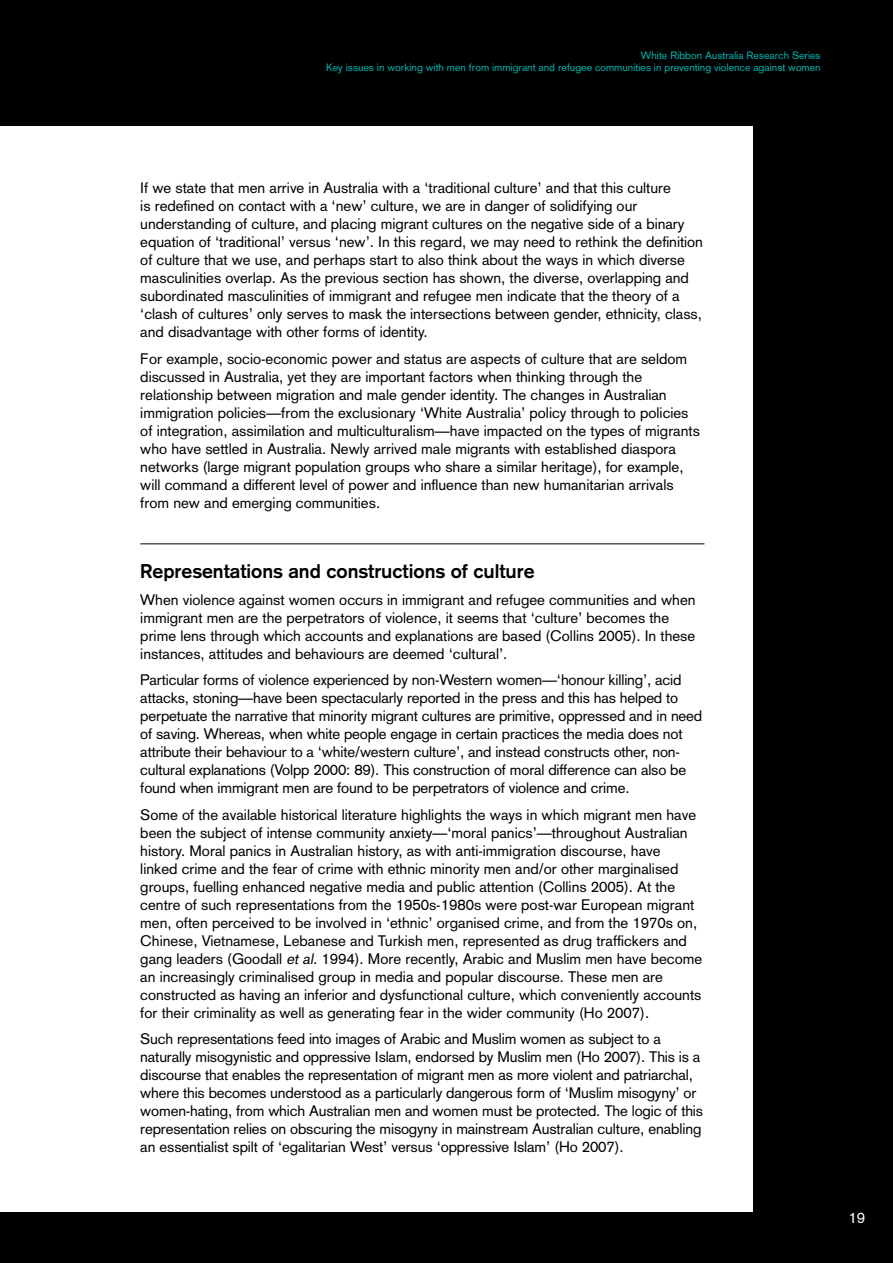
<style>
.page{position:relative;width:893px;height:1263px;background:#000}
.page>*{position:absolute;margin:0;border:0;box-sizing:border-box;transform-origin:0 0}
.t1{font:700 19.5px "Akzidenz Grotesk";color:#000}
.t2{font:15px/18px "Akzidenz Grotesk";color:#000}
.t3{font:15px "Akzidenz Grotesk";color:#fff}
.t4{font:10.5px/12px "Akzidenz Grotesk";color:#00b3b0;text-align:right}
.s1{font-style:italic}
</style>
<div class="page">
<div style="left:0;top:126px;width:753px;height:1085px;background:#fff"></div>
<hr style="left:140px;top:543px;width:564px;height:1px;background:#000">
<p class="t4" style="left:326px;top:49px;width:496px">White Ribbon Australia Research Series<br>Key issues in working with men from immigrant and refugee communities in preventing violence against women</p>
<p class="t2" style="left:140px;top:179px;width:564px">If we state that men arrive in Australia with a ‘traditional culture’ and that this culture<br>is redefined on contact with a ‘new’ culture, we are in danger of solidifying our understanding of culture, and placing migrant cultures on the negative side of a binary equation of ‘traditional’ versus ‘new’. In this regard, we may need to rethink the definition of culture that we use, and perhaps start to also think about the ways in which diverse masculinities overlap. As the previous section has shown, the diverse, overlapping and subordinated masculinities of immigrant and refugee men indicate that the theory of a ‘clash of cultures’ only serves to mask the intersections between gender, ethnicity, class, and disadvantage with other forms of identity.</p>
<p class="t2" style="left:140px;top:349px;width:561px">For example, socio-economic power and status are aspects of culture that are seldom discussed in Australia, yet they are important factors when thinking through the relationship between migration and male gender identity. The changes in Australian immigration policies—from the exclusionary ‘White Australia’ policy through to policies of integration, assimilation and multiculturalism—have impacted on the types of migrants who have settled in Australia. Newly arrived male migrants with established diaspora networks (large migrant population groups who share a similar heritage), for example, will command a different level of power and influence than new humanitarian arrivals from new and emerging communities.</p>
<h1 class="t1" style="left:140px;top:560px;width:396px">Representations and constructions of culture</h1>
<p class="t2" style="left:140px;top:590px;width:557px">When violence against women occurs in immigrant and refugee communities and when immigrant men are the perpetrators of violence, it seems that ‘culture’ becomes the prime lens through which accounts and explanations are based (Collins 2005). In these instances, attitudes and behaviours are deemed ‘cultural’.</p>
<p class="t2" style="left:140px;top:671px;width:563px">Particular forms of violence experienced by non-Western women—‘honour killing’, acid attacks, stoning—have been spectacularly reported in the press and this has helped to perpetuate the narrative that minority migrant cultures are primitive, oppressed and in need of saving. Whereas, when white people engage in certain practices the media does not attribute their behaviour to a ‘white/western culture’, and instead constructs other, non&shy;cultural explanations (Volpp 2000: 89). This construction of moral difference can also be found when immigrant men are found to be perpetrators of violence and crime.</p>
<p class="t2" style="left:140px;top:805px;width:563px">Some of the available historical literature highlights the ways in which migrant men have been the subject of intense community anxiety—‘moral panics’—throughout Australian history. Moral panics in Australian history, as with anti-immigration discourse, have<br>linked crime and the fear of crime with ethnic minority men and/or other marginalised groups, fuelling enhanced negative media and public attention (Collins 2005). At the centre of such representations from the 1950s-1980s were post-war European migrant men, often perceived to be involved in ‘ethnic’ organised crime, and from the 1970s on, Chinese, Vietnamese, Lebanese and Turkish men, represented as drug traffickers and gang leaders (Goodall <span class="s1">et al.</span> 1994). More recently, Arabic and Muslim men have become an increasingly criminalised group in media and popular discourse. These men are constructed as having an inferior and dysfunctional culture, which conveniently accounts for their criminality as well as generating fear in the wider community (Ho 2007).</p>
<p class="t2" style="left:140px;top:1030px;width:564px">Such representations feed into images of Arabic and Muslim women as subject to a naturally misogynistic and oppressive Islam, endorsed by Muslim men (Ho 2007). This is a discourse that enables the representation of migrant men as more violent and patriarchal, where this becomes understood as a particularly dangerous form of ‘Muslim misogyny’ or women-hating, from which Australian men and women must be protected. The logic of this representation relies on obscuring the misogyny in mainstream Australian culture, enabling an essentialist spilt of ‘egalitarian West’ versus ‘oppressive Islam’ (Ho 2007).</p>
<p class="t3" style="left:848px;top:1209px;width:18px">19</p>
</div>
